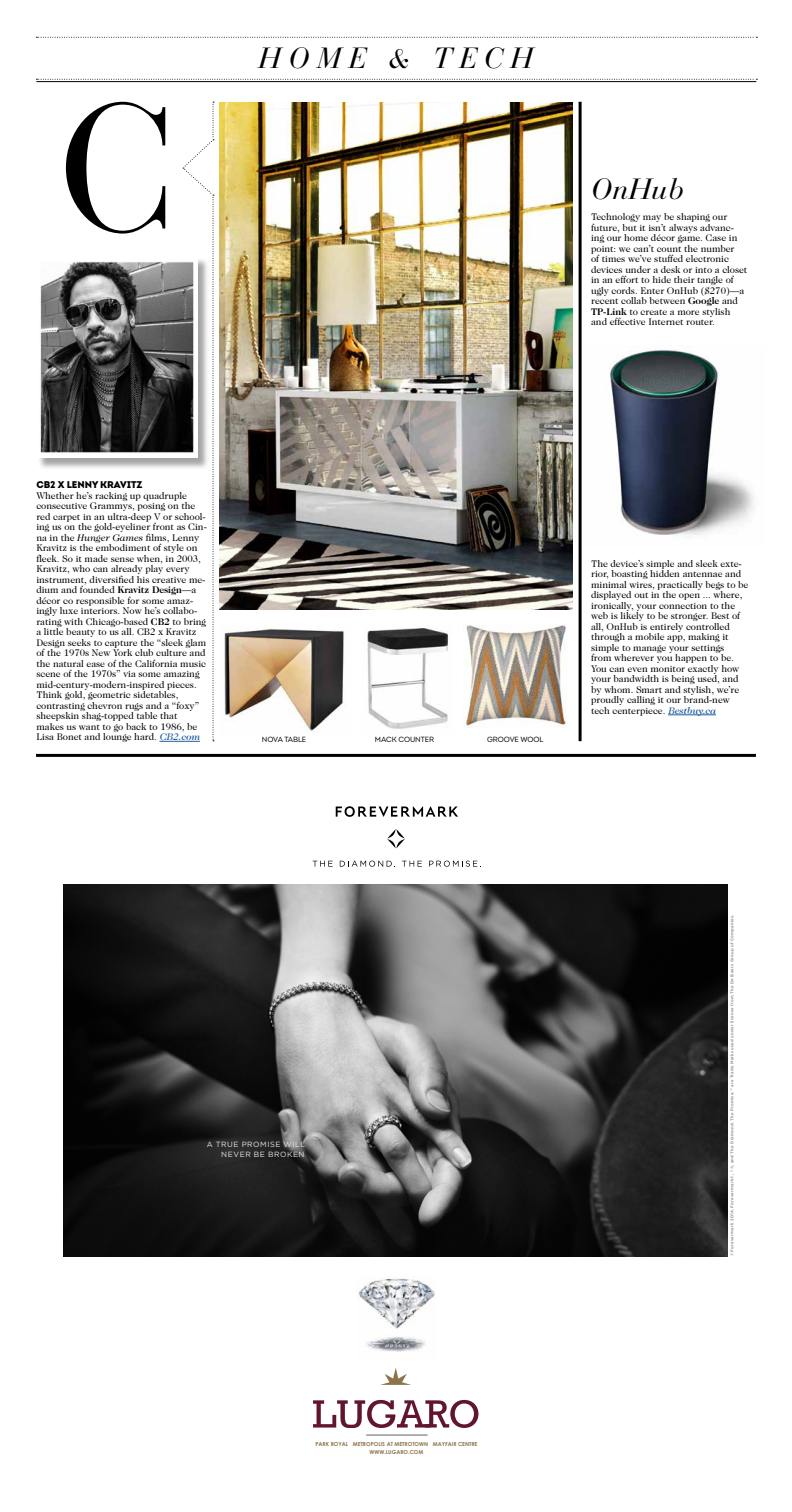
<style>
.page{position:relative;width:792px;height:1512px;background:#fff}
.page>*{position:absolute;margin:0;border:0;box-sizing:border-box;transform-origin:0 0}
.t1{font:italic 29px "Bauer Bodoni";letter-spacing:.26em;color:#000}
.t2{font:9.8px/10.5px "Caslon Two Twenty Four";letter-spacing:-.005em;color:#000}
.t3{font:900 9.8px "Intro";letter-spacing:-.005em;color:#000}
.t4{font:7.5px "Intro";letter-spacing:-.01em;color:#000}
.t5{font:7.5px/9.2px "Gotham";letter-spacing:.075em;color:#e6e7e8;text-align:right}
.t6{font:700 5.5px/8.3px "Century Gothic";color:#8d734a;text-align:center}
.t7{font:700 4.1px "Gotham";letter-spacing:.06em;color:#939598}
.s1{font-weight:700}
.s2{font-style:italic}
.s3{font-weight:500;font-style:italic;color:#215e9e}
</style>
<div class="page">
<img style="left:610px;top:350px;width:145px;height:185px">
<img style="left:224px;top:629px;width:120px;height:102px">
<svg style="left:36px;top:79px;width:721px;height:1px"></svg>
<svg style="left:36px;top:37px;width:721px;height:1px"></svg>
<hr style="left:36px;top:81px;width:720px;height:1px;background:#000">
<hr style="left:36px;top:754px;width:720px;height:3px;background:#000">
<hr style="left:579px;top:102px;width:3px;height:639px;background:#000">
<hr style="left:159px;top:741px;width:41px;height:1px;background:#215e9e">
<hr style="left:668px;top:715px;width:48px;height:1px;background:#215e9e">
<svg style="left:66px;top:102px;width:99px;height:132px"></svg>
<svg style="left:183px;top:102px;width:31px;height:639px"></svg>
<img style="left:464px;top:625px;width:102px;height:103px">
<img style="left:367px;top:628px;width:81px;height:101px">
<img style="left:219px;top:102px;width:354px;height:508px">
<div style="left:38px;top:258px;width:172px;height:212px;background:#000;opacity:.36"></div>
<img style="left:38px;top:256px;width:159px;height:202px">
<img style="left:64px;top:885px;width:664px;height:371px">
<svg style="left:336px;top:806px;width:122px;height:11px"></svg>
<svg style="left:387px;top:829px;width:18px;height:19px"></svg>
<svg style="left:313px;top:861px;width:20px;height:6px"></svg>
<svg style="left:340px;top:861px;width:55px;height:6px"></svg>
<svg style="left:402px;top:861px;width:20px;height:6px"></svg>
<svg style="left:429px;top:861px;width:52px;height:6px"></svg>
<hr style="left:366px;top:1435px;width:62px;height:1px;background:#636466">
<svg style="left:313px;top:1400px;width:165px;height:28px"></svg>
<svg style="left:380px;top:1368px;width:31px;height:17px"></svg>
<img style="left:359px;top:1278px;width:76px;height:74px">
<h1 class="t1" style="left:259px;top:40px;width:276px">HOME &amp; TECH</h1>
<h1 class="t1" style="left:591px;top:172px;width:95px">OnHub</h1>
<p class="t2" style="left:591px;top:212px;width:158px">Technology may be shaping our future, but it isn’t always advanc&shy;ing our home décor game. Case in point: we can’t count the number<br>of times we’ve stuffed electronic devices under a desk or into a closet in an effort to hide their tangle of ugly cords. Enter OnHub ($270)—a recent collab between <span class="s1">Google</span> and<br><span class="s1">TP-Link</span> to create a more stylish and effective Internet router.</p>
<p class="t3" style="left:36px;top:478px;width:108px">CB2 X LENNY KRAVITZ</p>
<p class="t2" style="left:36px;top:490px;width:172px">Whether he’s racking up quadruple consecutive Grammys, posing on the red carpet in an ultra-deep V or school&shy;ing us on the gold-eyeliner front as Cin&shy;na in the <span class="s2">Hunger Games</span> films, Lenny Kravitz is the embodiment of style on fleek. So it made sense when, in 2003, Kravitz, who can already play every instrument, diversified his creative me&shy;dium and founded <span class="s1">Kravitz Design</span>—a décor co responsible for some amaz&shy;ingly luxe interiors. Now he’s collabo&shy;rating with Chicago-based <span class="s1">CB2</span> to bring a little beauty to us all. CB2 x Kravitz Design seeks to capture the “sleek glam of the 1970s New York club culture and the natural ease of the California music scene of the 1970s” via some amazing mid-century-modern-inspired pieces.<br>Think gold, geometric sidetables, contrasting chevron rugs and a “foxy” sheepskin shag-topped table that makes us want to go back to 1986, be Lisa Bonet and lounge hard. <span class="s3">CB2.com</span></p>
<p class="t4" style="left:262px;top:735px;width:46px">NOVA TABLE</p>
<p class="t4" style="left:375px;top:735px;width:61px">MACK COUNTER</p>
<p class="t4" style="left:487px;top:735px;width:58px">GROOVE WOOL</p>
<p class="t2" style="left:591px;top:558px;width:159px">The device’s simple and sleek exte&shy;rior, boasting hidden antennae and minimal wires, practically begs to be displayed out in the open ... where, ironically, your connection to the web is likely to be stronger. Best of all, OnHub is entirely controlled through a mobile app, making it simple to manage your settings<br>from wherever you happen to be.<br>You can even monitor exactly how your bandwidth is being used, and by whom. Smart and stylish, we’re proudly calling it our brand-new tech centerpiece. <span class="s3">Bestbuy.ca</span></p>
<p class="t5" style="left:207px;top:1140px;width:100px">A TRUE PROMISE WILL<br>NEVER BE BROKEN</p>
<p class="t7" style="left:730px;top:1256px;width:343px;rotate:-90deg">© Forevermark 2014. Forevermark®, ®, and The Diamond. The Promise.™ are Trade Marks used under license from The De Beers Group of Companies.</p>
<p class="t6" style="left:316px;top:1439px;width:163px">PARK ROYAL METROPOLIS AT METROTOWN MAYFAIR CENTRE<br>WWW.LUGARO.COM</p>
</div>
